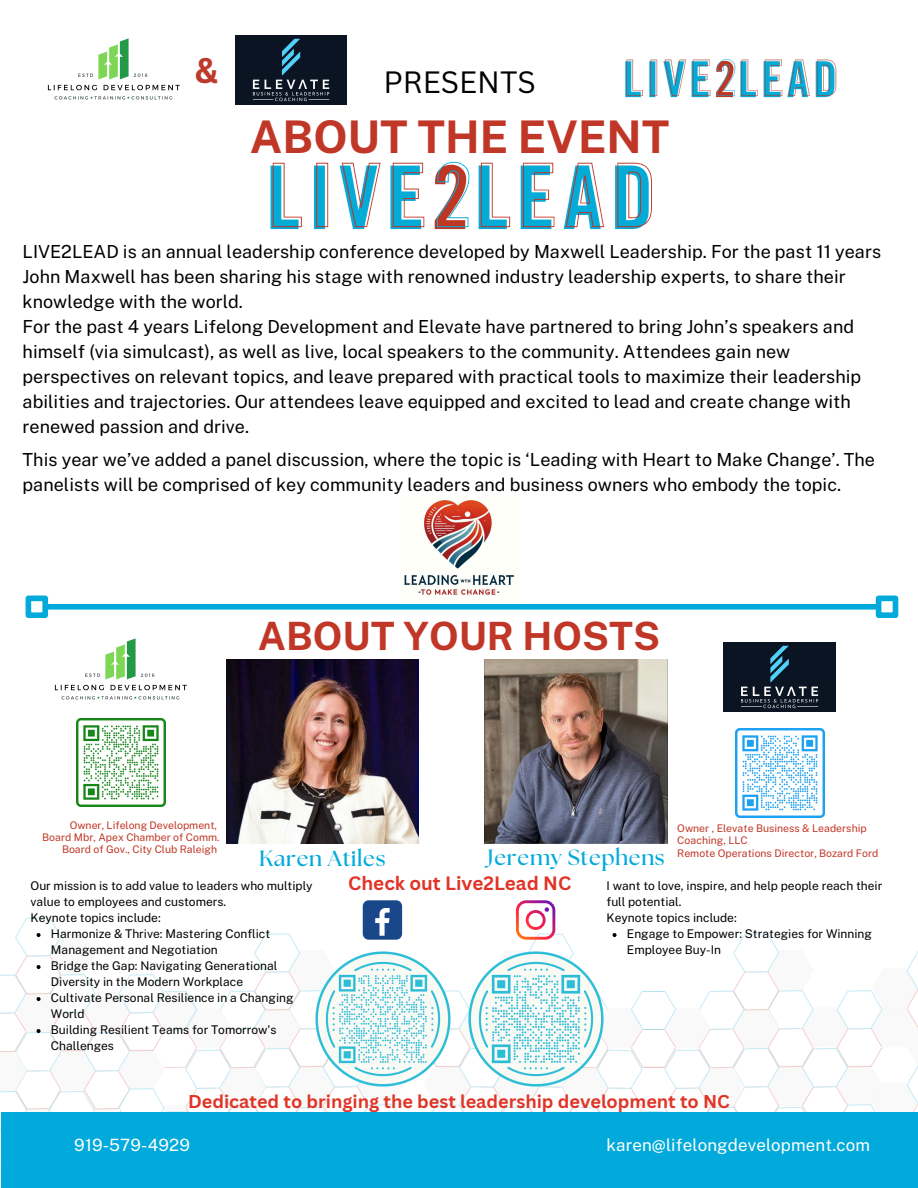
<style>
.page{position:relative;width:918px;height:1188px;background:#fff}
.page>*{position:absolute;margin:0;border:0;box-sizing:border-box;transform-origin:0 0}
.t1{font:700 45px "Public Sans";color:#c13727}
.t2{font:700 39px "Public Sans";color:#c13727}
.t3{font:700 34.65px "Canva Sans";color:#bd3b2d}
.t4{font:30px "Canva Sans";color:#000}
.t5{font:700 21.9px "The Seasons";letter-spacing:.03em;color:#02aadb}
.t6{font:700 18.9px "Canva Sans";color:#e03427}
.t7{font:18px/25px "Public Sans";color:#000}
.t8{font:700 18px "Canva Sans";color:#e03427}
.t9{font:16.95px "Public Sans";letter-spacing:.01em;color:#fff}
.t10{font:12px/16px "Public Sans";color:#000}
.t11{font:10.5px/12.3px "Public Sans";color:#c13727}
</style>
<div class="page">
<img style="left:625px;top:59px;width:212px;height:39px">
<img style="left:0;top:917px;width:164px;height:213px">
<img style="left:164px;top:933px;width:226px;height:179px">
<img style="left:390px;top:933px;width:254px;height:179px">
<img style="left:644px;top:933px;width:228px;height:179px">
<img style="left:872px;top:951px;width:46px;height:161px">
<div style="left:1px;top:1112px;width:917px;height:76px;background:#01aadb"></div>
<div style="left:47px;top:604px;width:830px;height:6px;background:#02aadb"></div>
<div style="left:26px;top:596px;width:22px;height:22px;border:6px solid #02aadb"></div>
<div style="left:876px;top:596px;width:22px;height:22px;border:6px solid #02aadb"></div>
<img style="left:47px;top:38px;width:133px;height:62px">
<img style="left:235px;top:36px;width:112px;height:69px">
<img style="left:404px;top:500px;width:110px;height:95px">
<img style="left:270px;top:161px;width:382px;height:69px">
<img style="left:485px;top:660px;width:183px;height:183px">
<img style="left:226px;top:660px;width:193px;height:183px">
<img style="left:724px;top:643px;width:111px;height:69px">
<img style="left:54px;top:638px;width:133px;height:62px">
<img style="left:76px;top:718px;width:89px;height:89px">
<img style="left:735px;top:728px;width:89px;height:89px">
<img style="left:315px;top:951px;width:135px;height:135px">
<div style="left:363px;top:900px;width:39px;height:40px;background:#1a4789;border-radius:6px"></div>
<svg style="left:375px;top:908px;width:15px;height:28px"></svg>
<svg style="left:516px;top:900px;width:39px;height:40px"></svg>
<img style="left:468px;top:951px;width:135px;height:135px">
<svg style="left:613px;top:933px;width:4px;height:4px"></svg>
<svg style="left:37px;top:933px;width:4px;height:4px"></svg>
<svg style="left:37px;top:965px;width:4px;height:4px"></svg>
<svg style="left:37px;top:997px;width:4px;height:4px"></svg>
<svg style="left:37px;top:1029px;width:4px;height:4px"></svg>
<p class="t3" style="left:195px;top:46px;width:25px">&amp;</p>
<h6 class="t4" style="left:383px;top:61px;width:154px">PRESENTS</h6>
<p class="t1" style="left:250px;top:110px;width:421px">ABOUT THE EVENT</p>
<p class="t7" style="left:23px;top:239px;width:860px">LIVE2LEAD is an annual leadership conference developed by Maxwell Leadership. For the past 11 years John Maxwell has been sharing his stage with renowned industry leadership experts, to share their knowledge with the world.<br>For the past 4 years Lifelong Development and Elevate have partnered to bring John’s speakers and himself (via simulcast), as well as live, local speakers to the community. Attendees gain new perspectives on relevant topics, and leave prepared with practical tools to maximize their leadership abilities and trajectories. Our attendees leave equipped and excited to lead and create change with renewed passion and drive.</p>
<h2 class="t7" style="left:23px;top:447px;width:854px">This year we’ve added a panel discussion, where the topic is ‘Leading with Heart to Make Change’. The panelists will be comprised of key community leaders and business owners who embody the topic.</h2>
<p class="t2" style="left:258px;top:613px;width:404px">ABOUT YOUR HOSTS</p>
<p class="t11" style="left:70px;top:819px;width:149px">Owner, Lifelong Development,</p>
<p class="t11" style="left:42px;top:831px;width:179px">Board Mbr, Apex Chamber of Comm.</p>
<p class="t11" style="left:62px;top:844px;width:157px">Board of Gov., City Club Raleigh</p>
<p class="t5" style="left:259px;top:848px;width:128px">Karen Atiles</p>
<p class="t5" style="left:488px;top:848px;width:179px">Jeremy Stephens</p>
<p class="t11" style="left:677px;top:822px;width:191px">Owner , Elevate Business &amp; Leadership<br>Coaching, LLC</p>
<p class="t11" style="left:677px;top:847px;width:203px">Remote Operations Director, Bozard Ford</p>
<p class="t10" style="left:31px;top:878px;width:284px">Our mission is to add value to leaders who multiply value to employees and customers.</p>
<p class="t10" style="left:31px;top:910px;width:132px">Keynote topics include:</p>
<p class="t10" style="left:51px;top:926px;width:221px">Harmonize &amp; Thrive: Mastering Conflict<br>Management and Negotiation</p>
<p class="t10" style="left:51px;top:958px;width:228px">Bridge the Gap: Navigating Generational<br>Diversity in the Modern Workplace</p>
<p class="t10" style="left:51px;top:990px;width:244px">Cultivate Personal Resilience in a Changing<br>World</p>
<p class="t10" style="left:51px;top:1022px;width:227px">Building Resilient Teams for Tomorrow's<br>Challenges</p>
<p class="t6" style="left:348px;top:869px;width:224px">Check out Live2Lead NC</p>
<p class="t10" style="left:607px;top:878px;width:277px">I want to love, inspire, and help people reach their full potential.</p>
<p class="t10" style="left:607px;top:910px;width:132px">Keynote topics include:</p>
<p class="t10" style="left:627px;top:926px;width:247px">Engage to Empower: Strategies for Winning<br>Employee Buy-In</p>
<p class="t8" style="left:188px;top:1089px;width:543px">Dedicated to bringing the best leadership development to NC</p>
<p class="t9" style="left:74px;top:1135px;width:117px">919-579-4929</p>
<p class="t9" style="left:606px;top:1135px;width:265px">karen@lifelongdevelopment.com</p>
</div>
